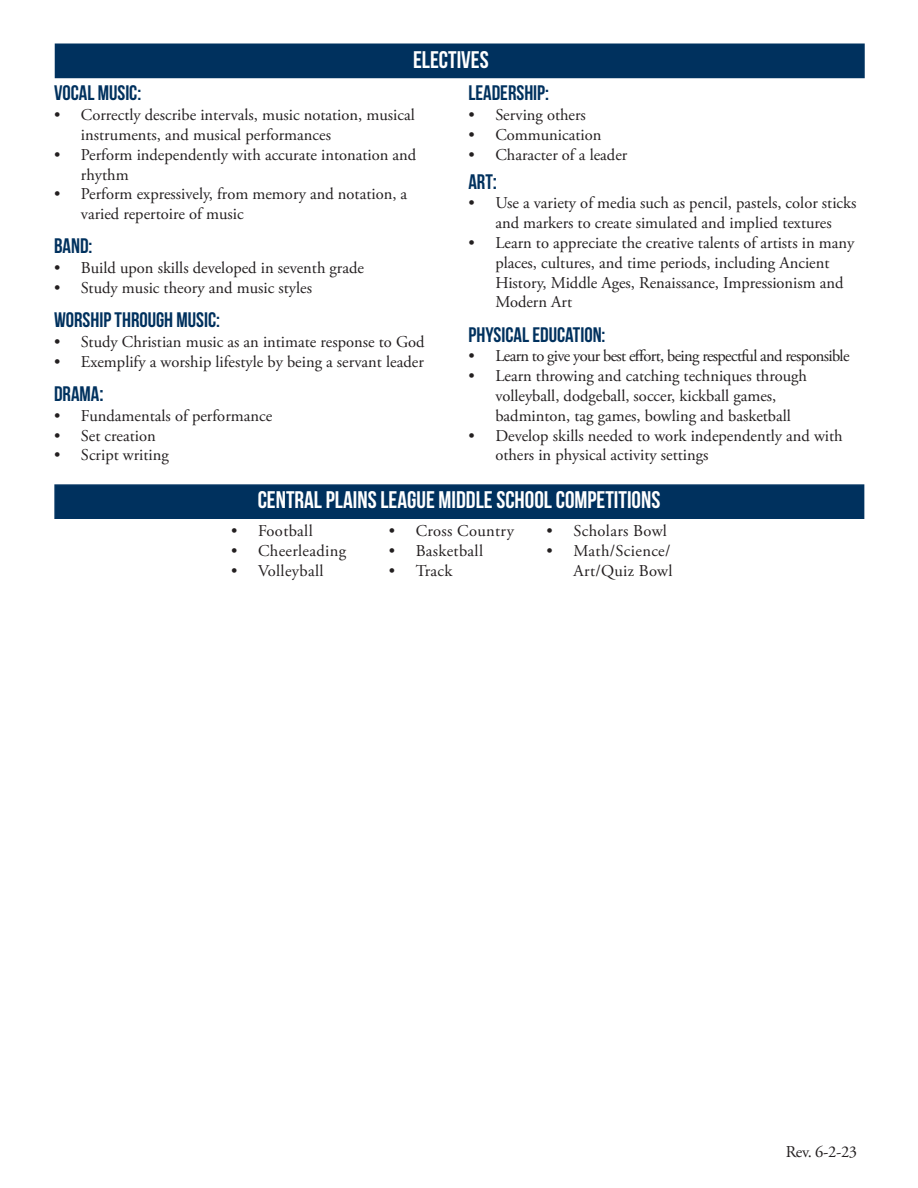
<style>
.page{position:relative;width:918px;height:1188px;background:#fff}
.page>*{position:absolute;margin:0;border:0;box-sizing:border-box;transform-origin:0 0}
.t1{font:700 24px "Bebas Neue";color:#fff}
.t2{font:700 21px "Bebas Neue";color:#00315e}
.t3{font:16.5px/19.8px "Adobe Garamond Pro";color:#231f20}
.t4{font:16.5px/19.8px "Adobe Garamond Pro";letter-spacing:.02em;color:#231f20;text-align:right}
.t5{font:16.5px "Adobe Garamond Pro";letter-spacing:-.04em;color:#231f20}
.s1{font-size:22.5px}
</style>
<div class="page">
<div style="left:55px;top:44px;width:810px;height:34px;background:#00315e"></div>
<div style="left:54px;top:484px;width:810px;height:35px;background:#00315e;border:2px solid #00325f"></div>
<h1 class="t1" style="left:413px;top:47px;width:77px">ELECTIVES</h1>
<p class="t2" style="left:54px;top:82px;width:89px">VOCAL MUSIC:</p>
<p class="t3" style="left:81px;top:106px;width:335px;text-indent:-27px">• Correctly describe intervals, music notation, musical instruments, and musical performances</p>
<p class="t3" style="left:81px;top:145px;width:337px;text-indent:-27px">• Perform independently with accurate intonation and rhythm</p>
<p class="t3" style="left:81px;top:185px;width:328px;text-indent:-27px">• Perform expressively, from memory and notation, a varied repertoire of music</p>
<p class="t2" style="left:54px;top:235px;width:40px">BAND:</p>
<p class="t3" style="left:54px;top:259px;width:312px">• Build upon skills developed in seventh grade</p>
<p class="t3" style="left:54px;top:278px;width:260px">• Study music theory and music styles</p>
<p class="t2" style="left:54px;top:308px;width:168px">WORSHIP THROUGH MUSIC:</p>
<p class="t3" style="left:54px;top:332px;width:372px">• Study Christian music as an intimate response to God</p>
<p class="t3" style="left:54px;top:352px;width:371px">• Exemplify a worship lifestyle by being a servant leader</p>
<p class="t2" style="left:54px;top:382px;width:51px">DRAMA<span class="s1">:</span></p>
<p class="t3" style="left:54px;top:406px;width:220px">• Fundamentals of performance</p>
<p class="t3" style="left:54px;top:426px;width:103px">• Set creation</p>
<p class="t3" style="left:54px;top:446px;width:116px">• Script writing</p>
<p class="t2" style="left:468px;top:82px;width:82px">LEADERSHIP:</p>
<p class="t3" style="left:468px;top:106px;width:119px">• Serving others</p>
<p class="t3" style="left:468px;top:125px;width:135px">• Communication</p>
<p class="t3" style="left:468px;top:145px;width:160px">• Character of a leader</p>
<p class="t2" style="left:468px;top:170px;width:30px">ART<span class="s1">:</span></p>
<p class="t3" style="left:468px;top:194px;width:390px;text-align:center">• Use a variety of media such as pencil, pastels, color sticks and markers to create simulated and implied textures</p>
<p class="t3" style="left:495px;top:233px;width:361px;text-indent:-27px">• Learn to appreciate the creative talents of artists in many places, cultures, and time periods, including Ancient History, Middle Ages, Renaissance, Impressionism and Modern Art</p>
<p class="t2" style="left:468px;top:323px;width:139px">PHYSICAL EDUCATION:</p>
<p class="t5" style="left:468px;top:346px;width:383px">• Learn to give your best effort, being respectful and responsible</p>
<p class="t3" style="left:495px;top:367px;width:313px;text-indent:-27px">• Learn throwing and catching techniques through volleyball, dodgeball, soccer, kickball games, badminton, tag games, bowling and basketball</p>
<p class="t3" style="left:495px;top:426px;width:349px;text-indent:-27px">• Develop skills needed to work independently and with others in physical activity settings</p>
<h1 class="t1" style="left:258px;top:487px;width:404px">CENTRAL PLAINS LEAGUE MIDDLE SCHOOL COMPETITIONS</h1>
<p class="t4" style="left:231px;top:522px;width:83px">• Football</p>
<p class="t4" style="left:231px;top:542px;width:117px">• Cheerleading</p>
<p class="t4" style="left:231px;top:561px;width:94px">• Volleyball</p>
<p class="t4" style="left:546px;top:522px;width:122px">• Scholars Bowl</p>
<p class="t4" style="left:546px;top:542px;width:128px">• Math/Science/<br>Art/Quiz Bowl</p>
<p class="t4" style="left:389px;top:522px;width:127px">• Cross Country</p>
<p class="t4" style="left:389px;top:542px;width:96px">• Basketball</p>
<p class="t3" style="left:389px;top:561px;width:65px">• Track</p>
<p class="t3" style="left:786px;top:1143px;width:73px">Rev. 6-2-23</p>
</div>
